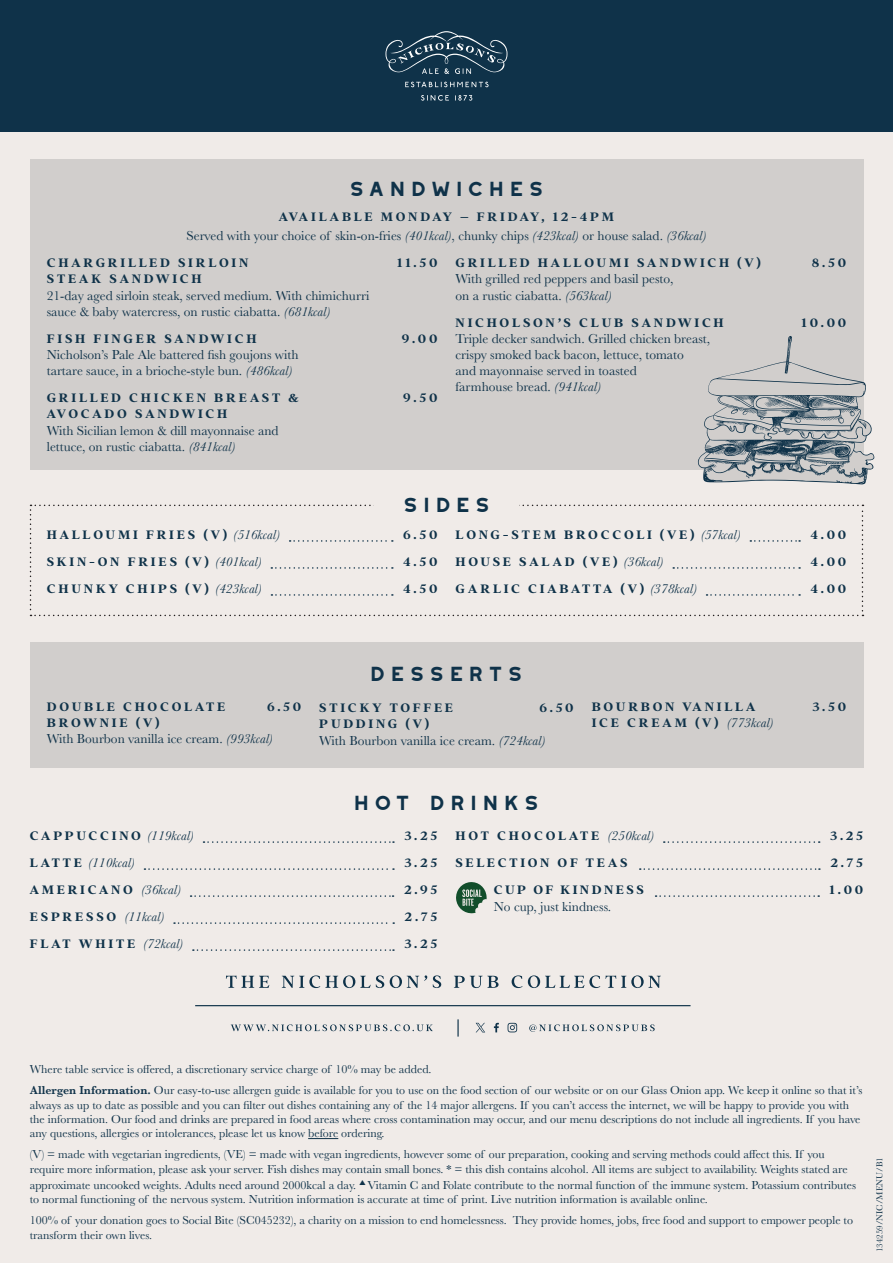
<style>
.page{position:relative;width:893px;height:1263px;background:#f0ebe8}
.page>*{position:absolute;margin:0;border:0;box-sizing:border-box;transform-origin:0 0}
.t1{font:700 25.5px "Westmount";letter-spacing:.1em;color:#0f3249}
.t2{font:700 25.5px "Westmount";letter-spacing:.08em;color:#0f3249}
.t3{font:13.5px/16.2px "Baskerville";color:#0f3249}
.t4{font:700 13.5px "Addington CF";letter-spacing:.2em;color:#0f3249}
.t5{font:italic 13.5px "Baskerville";color:#0f3249}
.t6{font:700 13.5px "Addington CF";letter-spacing:.18em;color:#0f3249}
.t7{font:12px/14.4px "Baskerville";color:#0f3249}
.t8{font:9px "Baskerville";color:#0f3249}
.s1{font-style:italic}
.s2{font-family:"Baskerville";font-weight:400;font-style:italic}
.s3{font-family:"Addington CF";font-weight:700}
.s4{font-family:"Addington CF";font-weight:700;font-style:normal}
.s5{font-weight:600}
</style>
<div class="page">
<hr style="left:308px;top:1138px;width:30px;height:1px;background:#0f3249">
<svg style="left:30px;top:505px;width:833px;height:111px"></svg>
<div style="left:374px;top:496px;width:145px;height:17px;background:#f0ebe8"></div>
<hr style="left:195px;top:1005px;width:495px;height:1px;background:#0f3249">
<svg style="left:226px;top:975px;width:435px;height:13px"></svg>
<svg style="left:231px;top:1019px;width:424px;height:17px"></svg>
<div style="left:30px;top:159px;width:833px;height:311px;background:#d1cecc"></div>
<div style="left:0;top:0;width:893px;height:132px;background:#0f3249"></div>
<svg style="left:405px;top:82px;width:84px;height:5px"></svg>
<svg style="left:421px;top:95px;width:28px;height:6px"></svg>
<svg style="left:455px;top:95px;width:17px;height:6px"></svg>
<svg style="left:385px;top:31px;width:122px;height:43px"></svg>
<div style="left:30px;top:642px;width:833px;height:126px;background:#d1cecc"></div>
<svg style="left:203px;top:841px;width:191px;height:2px"></svg>
<svg style="left:144px;top:868px;width:250px;height:2px"></svg>
<svg style="left:191px;top:895px;width:203px;height:2px"></svg>
<svg style="left:174px;top:922px;width:220px;height:2px"></svg>
<svg style="left:193px;top:949px;width:201px;height:2px"></svg>
<svg style="left:664px;top:841px;width:156px;height:2px"></svg>
<svg style="left:640px;top:868px;width:180px;height:2px"></svg>
<svg style="left:656px;top:895px;width:163px;height:2px"></svg>
<svg style="left:456px;top:882px;width:31px;height:31px"></svg>
<svg style="left:697px;top:336px;width:177px;height:148px"></svg>
<p class="t1" style="left:348px;top:175px;width:199px">SANDWICHES</p>
<p class="t4" style="left:279px;top:207px;width:337px">AVAILABLE MONDAY – FRIDAY, 12-4PM</p>
<p class="t3" style="left:186px;top:228px;width:521px">Served with your choice of skin-on-fries <span class="s1">(401kcal)</span>, chunky chips <span class="s1">(423kcal)</span> or house salad. <span class="s1">(36kcal)</span></p>
<p class="t4" style="left:47px;top:253px;width:203px">CHARGRILLED SIRLOIN</p>
<p class="t4" style="left:397px;top:253px;width:42px">11.50</p>
<p class="t4" style="left:47px;top:269px;width:156px">STEAK SANDWICH</p>
<p class="t3" style="left:47px;top:287px;width:324px">21-day aged sirloin steak, served medium. With chimichurri sauce &amp; baby watercress, on rustic ciabatta. <span class="s1">(681kcal)</span></p>
<p class="t4" style="left:47px;top:329px;width:211px">FISH FINGER SANDWICH</p>
<p class="t4" style="left:402px;top:329px;width:37px">9.00</p>
<p class="t3" style="left:47px;top:347px;width:253px">Nicholson’s Pale Ale battered fish goujons with tartare sauce, in a brioche-style bun. <span class="s1">(486kcal)</span></p>
<p class="t4" style="left:47px;top:388px;width:253px">GRILLED CHICKEN BREAST &amp;</p>
<p class="t4" style="left:403px;top:388px;width:36px">9.50</p>
<p class="t4" style="left:47px;top:404px;width:182px">AVOCADO SANDWICH</p>
<p class="t3" style="left:47px;top:422px;width:233px">With Sicilian lemon &amp; dill mayonnaise and lettuce, on rustic ciabatta. <span class="s1">(841kcal)</span></p>
<p class="t4" style="left:456px;top:253px;width:307px">GRILLED HALLOUMI SANDWICH (V)</p>
<p class="t4" style="left:812px;top:253px;width:36px">8.50</p>
<p class="t3" style="left:455px;top:271px;width:219px">With grilled red peppers and basil pesto, on a rustic ciabatta. <span class="s1">(563kcal)</span></p>
<p class="t4" style="left:456px;top:312px;width:270px">NICHOLSON’S CLUB SANDWICH</p>
<p class="t4" style="left:801px;top:312px;width:46px">10.00</p>
<p class="t3" style="left:455px;top:330px;width:256px">Triple decker sandwich. Grilled chicken breast, crispy smoked back bacon, lettuce, tomato<br>and mayonnaise served in toasted<br>farmhouse bread. <span class="s1">(941kcal)</span></p>
<p class="t1" style="left:401px;top:491px;width:91px">SIDES</p>
<p class="t4" style="left:47px;top:525px;width:235px">HALLOUMI FRIES (V) <span class="s2">(516kcal)</span></p>
<p class="t4" style="left:403px;top:525px;width:36px">6.50</p>
<p class="t4" style="left:47px;top:552px;width:216px">SKIN-ON FRIES (V) <span class="s2">(401kcal)</span></p>
<p class="t4" style="left:403px;top:552px;width:36px">4.50</p>
<p class="t4" style="left:47px;top:579px;width:217px">CHUNKY CHIPS (V) <span class="s2">(423kcal)</span></p>
<p class="t4" style="left:403px;top:579px;width:36px">4.50</p>
<p class="t4" style="left:456px;top:525px;width:287px">LONG-STEM BROCCOLI (VE) <span class="s2">(57kcal)</span></p>
<p class="t4" style="left:810px;top:525px;width:37px">4.00</p>
<p class="t4" style="left:456px;top:552px;width:210px">HOUSE SALAD (VE) <span class="s2">(36kcal)</span></p>
<p class="t4" style="left:810px;top:552px;width:37px">4.00</p>
<p class="t4" style="left:456px;top:579px;width:243px">GARLIC CIABATTA (V) <span class="s2">(378kcal)</span></p>
<p class="t4" style="left:810px;top:579px;width:37px">4.00</p>
<p class="t4" style="left:47px;top:697px;width:180px">DOUBLE CHOCOLATE</p>
<p class="t4" style="left:267px;top:697px;width:36px">6.50</p>
<p class="t3" style="left:47px;top:715px;width:228px"><span class="s3">BROWNIE (V)<br></span>With Bourbon vanilla ice cream. <span class="s1">(993kcal)</span></p>
<p class="t2" style="left:369px;top:660px;width:157px">DESSERTS</p>
<p class="t4" style="left:319px;top:698px;width:135px">STICKY TOFFEE</p>
<p class="t4" style="left:539px;top:698px;width:36px">6.50</p>
<p class="t3" style="left:319px;top:716px;width:228px"><span class="s3">PUDDING (V)<br></span>With Bourbon vanilla ice cream. <span class="s1">(724kcal)</span></p>
<p class="t4" style="left:592px;top:697px;width:165px">BOURBON VANILLA</p>
<p class="t4" style="left:812px;top:697px;width:35px">3.50</p>
<p class="t4" style="left:592px;top:713px;width:183px">ICE CREAM (V) <span class="s2">(773kcal)</span></p>
<p class="t1" style="left:353px;top:789px;width:189px">HOT DRINKS</p>
<p class="t4" style="left:30px;top:826px;width:166px">CAPPUCCINO <span class="s2">(119kcal)</span></p>
<p class="t4" style="left:404px;top:826px;width:35px">3.25</p>
<p class="t5" style="left:30px;top:854px;width:107px"><span class="s4">L AT T E</span> (110kcal)</p>
<p class="t4" style="left:404px;top:853px;width:35px">3.25</p>
<p class="t4" style="left:30px;top:880px;width:153px">AMERICANO <span class="s2">(36kcal)</span></p>
<p class="t4" style="left:404px;top:880px;width:35px">2.95</p>
<p class="t4" style="left:30px;top:907px;width:136px">ESPRESSO <span class="s2">(11kcal)</span></p>
<p class="t4" style="left:405px;top:907px;width:34px">2.75</p>
<p class="t4" style="left:30px;top:934px;width:155px">FLAT WHITE <span class="s2">(72kcal)</span></p>
<p class="t4" style="left:404px;top:934px;width:35px">3.25</p>
<p class="t4" style="left:456px;top:826px;width:200px">HOT CHOCOLATE <span class="s2">(250kcal)</span></p>
<p class="t4" style="left:830px;top:826px;width:35px">3.25</p>
<p class="t4" style="left:456px;top:853px;width:173px">SELECTION OF TEAS</p>
<p class="t4" style="left:830px;top:853px;width:34px">2.75</p>
<p class="t6" style="left:494px;top:880px;width:151px">CUP OF KINDNESS</p>
<p class="t4" style="left:830px;top:880px;width:35px">1.00</p>
<p class="t3" style="left:494px;top:898px;width:119px">No cup, just kindness.</p>
<p class="t7" style="left:30px;top:1062px;width:403px">Where table service is offered, a discretionary service charge of 10% may be added.</p>
<p class="t7" style="left:30px;top:1083px;width:834px"><span class="s5">Allergen Information.</span> Our easy-to-use allergen guide is available for you to use on the food section of our website or on our Glass Onion app. We keep it online so that it’s always as up to date as possible and you can filter out dishes containing any of the 14 major allergens. If you can’t access the internet, we will be happy to provide you with the information. Our food and drinks are prepared in food areas where cross contamination may occur, and our menu descriptions do not include all ingredients. If you have any questions, allergies or intolerances, please let us know before ordering.</p>
<p class="t7" style="left:30px;top:1147px;width:819px">(V) = made with vegetarian ingredients, (VE) = made with vegan ingredients, however some of our preparation, cooking and serving methods could affect this. If you require more information, please ask your server. Fish dishes may contain small bones. * = this dish contains alcohol. All items are subject to availability. Weights stated are</p>
<p class="t7" style="left:30px;top:1178px;width:828px">approximate uncooked weights. Adults need around 2000kcal a day. <sup>▲</sup> Vitamin C and Folate contribute to the normal function of the immune system. Potassium contributes to normal functioning of the nervous system. Nutrition information is accurate at time of print. Live nutrition information is available online.</p>
<p class="t7" style="left:30px;top:1213px;width:825px">100% of your donation goes to Social Bite (SC045232), a charity on a mission to end homelessness. They provide homes, jobs, free food and support to empower people to transform their own lives.</p>
<p class="t8" style="left:874px;top:1252px;width:97px;rotate:-90deg">134259/NIC/MENU/B1</p>
</div>
